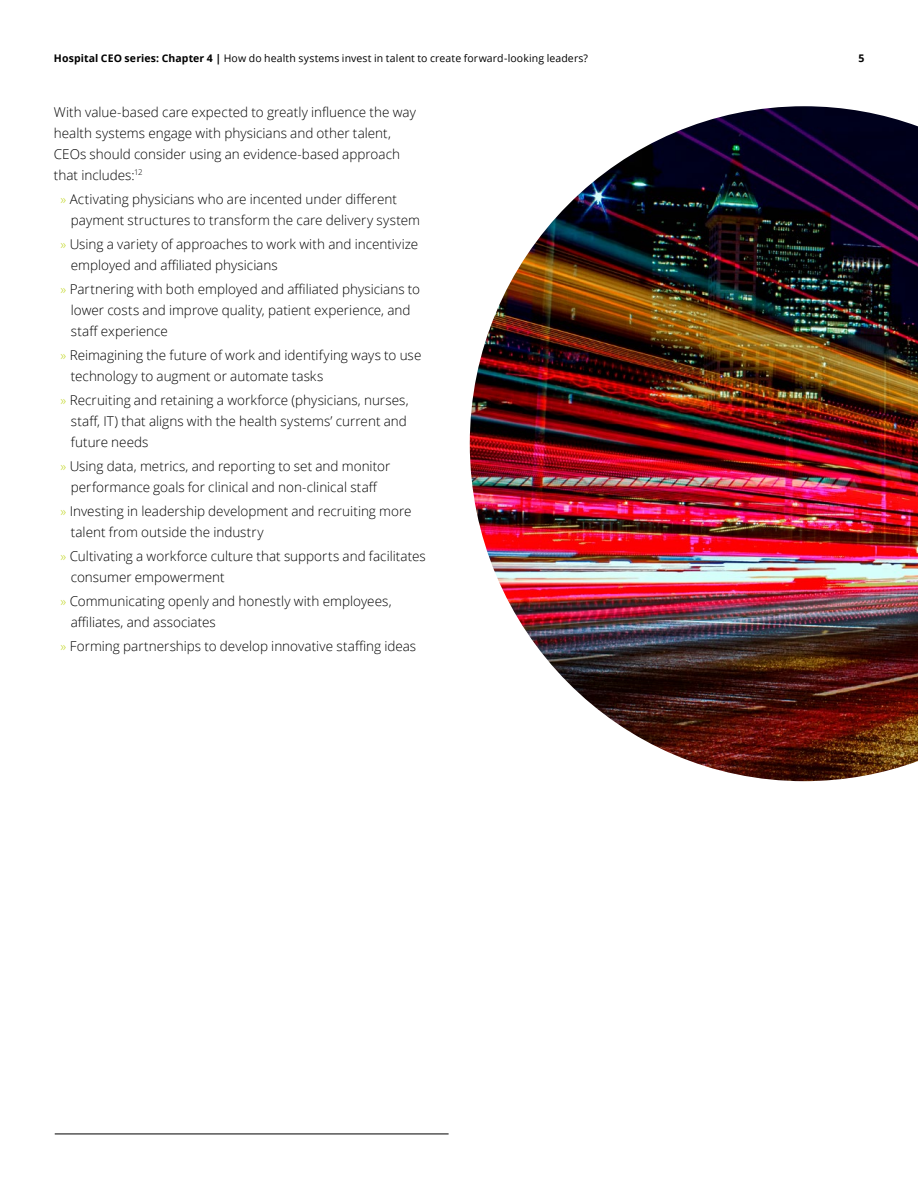
<style>
.page{position:relative;width:918px;height:1188px;background:#fff}
.page>*{position:absolute;margin:0;border:0;box-sizing:border-box;transform-origin:0 0}
.t1{font:300 13.5px/21px "Open Sans";color:#000}
.t2{font:10.5px "Open Sans";letter-spacing:.01em;color:#000}
.t3{font:700 10.5px "Open Sans";color:#000}
.s1{font-weight:700}
.s2{color:#c4d82e}
</style>
<div class="page">
<hr style="left:55px;top:1134px;width:394px;height:1px;background:#000">
<img style="left:470px;top:106px;width:448px;height:675px">
<p class="t2" style="left:54px;top:51px;width:536px"><span class="s1">Hospital CEO series: Chapter 4 |</span> How do health systems invest in talent to create forward-looking leaders?</p>
<p class="t3" style="left:858px;top:51px;width:7px">5</p>
<p class="t1" style="left:54px;top:101px;width:363px">With value-based care expected to greatly influence the way health systems engage with physicians and other talent, CEOs should consider using an evidence-based approach that includes:<sup>12</sup></p>
<p class="t1" style="left:71px;top:188px;width:351px;text-indent:-10px"><span class="s2">»</span> Activating physicians who are incented under different payment structures to transform the care delivery system</p>
<p class="t1" style="left:71px;top:233px;width:349px;text-indent:-10px"><span class="s2">»</span> Using a variety of approaches to work with and incentivize employed and affiliated physicians</p>
<p class="t1" style="left:71px;top:278px;width:351px;text-indent:-10px"><span class="s2">»</span> Partnering with both employed and affiliated physicians to lower costs and improve quality, patient experience, and staff experience</p>
<p class="t1" style="left:71px;top:344px;width:352px;text-indent:-10px"><span class="s2">»</span> Reimagining the future of work and identifying ways to use technology to augment or automate tasks</p>
<p class="t1" style="left:71px;top:389px;width:339px;text-indent:-10px"><span class="s2">»</span> Recruiting and retaining a workforce (physicians, nurses, staff, IT) that aligns with the health systems’ current and future needs</p>
<p class="t1" style="left:61px;top:455px;width:331px;text-align:center"><span class="s2">»</span> Using data, metrics, and reporting to set and monitor performance goals for clinical and non-clinical staff</p>
<p class="t1" style="left:71px;top:500px;width:342px;text-indent:-10px"><span class="s2">»</span> Investing in leadership development and recruiting more talent from outside the industry</p>
<p class="t1" style="left:71px;top:545px;width:357px;text-indent:-10px"><span class="s2">»</span> Cultivating a workforce culture that supports and facilitates consumer empowerment</p>
<p class="t1" style="left:71px;top:590px;width:322px;text-indent:-10px"><span class="s2">»</span> Communicating openly and honestly with employees, affiliates, and associates</p>
<p class="t1" style="left:61px;top:635px;width:357px"><span class="s2">»</span> Forming partnerships to develop innovative staffing ideas</p>
</div>
